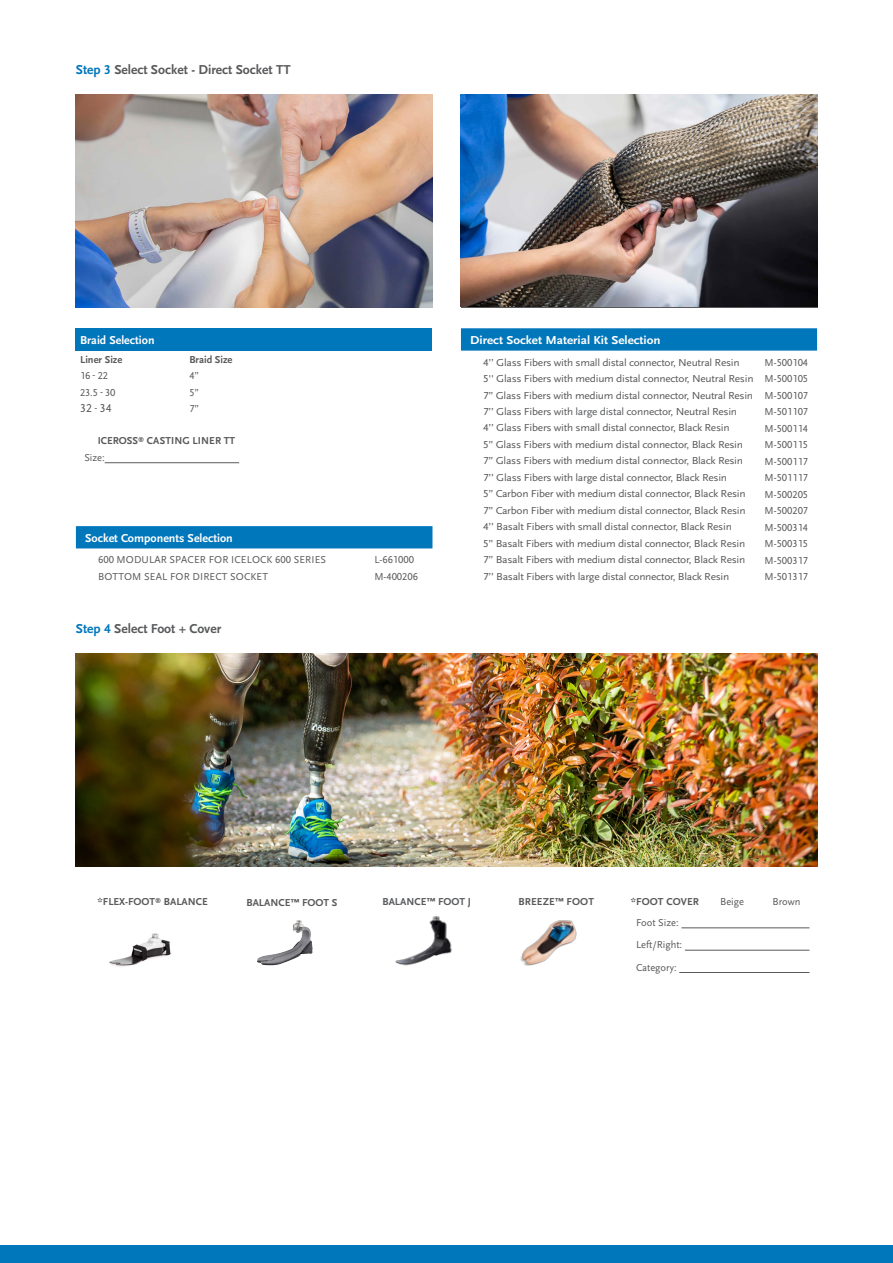
<style>
.page{position:relative;width:893px;height:1263px;background:#fff}
.page>*{position:absolute;margin:0;border:0;box-sizing:border-box;transform-origin:0 0}
.t1{font:700 13.5px "Scala Sans OT";color:#58595b}
.t2{font:700 12px "Scala Sans OT";color:#fff}
.t3{font:700 12px "Scala Sans OT";color:#fff;scale:1.09 1}
.t4{font:12px "Scala Sans OT";color:#58595b}
.t5{font:10.5px/16.5px "Scala Sans OT";letter-spacing:-.025em;color:#58595b;scale:1.09 1}
.t6{font:10.5px/16.5px "Scala Sans OT";letter-spacing:-.025em;color:#58595b;text-align:justify}
.t7{font:700 10.5px/16.5px "Scala Sans OT";color:#58595b}
.t8{font:10.5px/16.5px "Scala Sans OT";letter-spacing:.01em;color:#58595b}
.t9{font:10.5px/22.4px "Scala Sans OT";color:#58595b}
.s1{color:#0076bb}
.s2{font-size:10.5px}
.s3{font-weight:400}
</style>
<div class="page">
<div style="left:0;top:1246px;width:893px;height:17px;background:#0076bb"></div>
<img style="left:76px;top:654px;width:741px;height:212px">
<hr style="left:681px;top:927px;width:128px;height:1px;background:#58595b">
<hr style="left:685px;top:950px;width:124px;height:1px;background:#58595b">
<hr style="left:679px;top:972px;width:130px;height:1px;background:#58595b">
<img style="left:257px;top:920px;width:45px;height:45px">
<img style="left:109px;top:933px;width:62px;height:34px">
<img style="left:395px;top:916px;width:57px;height:50px">
<img style="left:520px;top:920px;width:57px;height:46px">
<svg style="left:461px;top:328px;width:356px;height:23px;background:#0779bc"></svg>
<div style="left:76px;top:526px;width:356px;height:22px;background:#0076bb"></div>
<img style="left:461px;top:95px;width:356px;height:211px">
<hr style="left:105px;top:462px;width:134px;height:1px;background:#58595b">
<img style="left:76px;top:95px;width:356px;height:213px">
<div style="left:76px;top:328px;width:356px;height:23px;background:#0076bb"></div>
<p class="t1" style="left:76px;top:62px;width:216px"><span class="s1">Step 3</span> Select Socket - Direct Socket TT</p>
<p class="t2" style="left:80px;top:333px;width:76px">Braid Selection</p>
<p class="t7" style="left:80px;top:351px;width:44px">Liner Size</p>
<p class="t6" style="left:80px;top:368px;width:37px">16 - 22<br>23.5 - 30</p>
<p class="t4" style="left:80px;top:402px;width:33px">32 <span class="s2">-</span> 34</p>
<p class="t7" style="left:189px;top:351px;width:45px">Braid Size</p>
<p class="t6" style="left:189px;top:368px;width:11px">4” 5” 7”</p>
<p class="t7" style="left:84px;top:433px;width:152px;text-indent:13px">ICEROSS<sup>®</sup> CASTING LINER TT<br><span class="s3">Size:</span></p>
<p class="t2" style="left:85px;top:531px;width:149px">Socket Components Selection</p>
<p class="t8" style="left:98px;top:552px;width:229px">600 MODULAR SPACER FOR ICELOCK 600 SERIES<br>BOTTOM SEAL FOR DIRECT SOCKET</p>
<p class="t9" style="left:374px;top:552px;width:45px;line-height:16.5px">L-661000<br>M-400206</p>
<p class="t1" style="left:76px;top:621px;width:147px"><span class="s1">Step 4</span> Select Foot + Cover</p>
<p class="t3" style="left:470px;top:333px;width:176px">Direct Socket Material Kit Selection</p>
<p class="t5" style="left:483px;top:354px;width:250px">4’’ Glass Fibers with small distal connector, Neutral Resin<br>5'' Glass Fibers with medium distal connector, Neutral Resin 7” Glass Fibers with medium distal connector, Neutral Resin 7’’ Glass Fibers with large distal connector, Neutral Resin<br>4’’ Glass Fibers with small distal connector, Black Resin<br>5” Glass Fibers with medium distal connector, Black Resin 7” Glass Fibers with medium distal connector, Black Resin 7’’ Glass Fibers with large distal connector, Black Resin<br>5” Carbon Fiber with medium distal connector, Black Resin 7” Carbon Fiber with medium distal connector, Black Resin 4’’ Basalt Fibers with small distal connector, Black Resin<br>5” Basalt Fibers with medium distal connector, Black Resin 7” Basalt Fibers with medium distal connector, Black Resin 7’’ Basalt Fibers with large distal connector, Black Resin</p>
<p class="t6" style="left:765px;top:354px;width:45px">M-500104<br>M-500105<br>M-500107<br>M-501107<br>M-500114<br>M-500115<br>M-500117<br>M-501117<br>M-500205<br>M-500207<br>M-500314<br>M-500315<br>M-500317<br>M-501317</p>
<p class="t7" style="left:98px;top:894px;width:112px">*FLEX-FOOT<sup>®</sup> BALANCE</p>
<p class="t7" style="left:246px;top:894px;width:92px">BALANCE™ FOOT S</p>
<p class="t7" style="left:382px;top:894px;width:90px">BALANCE™ FOOT J</p>
<p class="t7" style="left:519px;top:894px;width:77px">BREEZE™ FOOT</p>
<p class="t7" style="left:631px;top:894px;width:70px">*FOOT COVER</p>
<p class="t6" style="left:720px;top:894px;width:25px">Beige</p>
<p class="t6" style="left:772px;top:894px;width:29px">Brown</p>
<p class="t9" style="left:636px;top:912px;width:48px">Foot Size:<br>Left/Right:<br>Category:</p>
</div>
